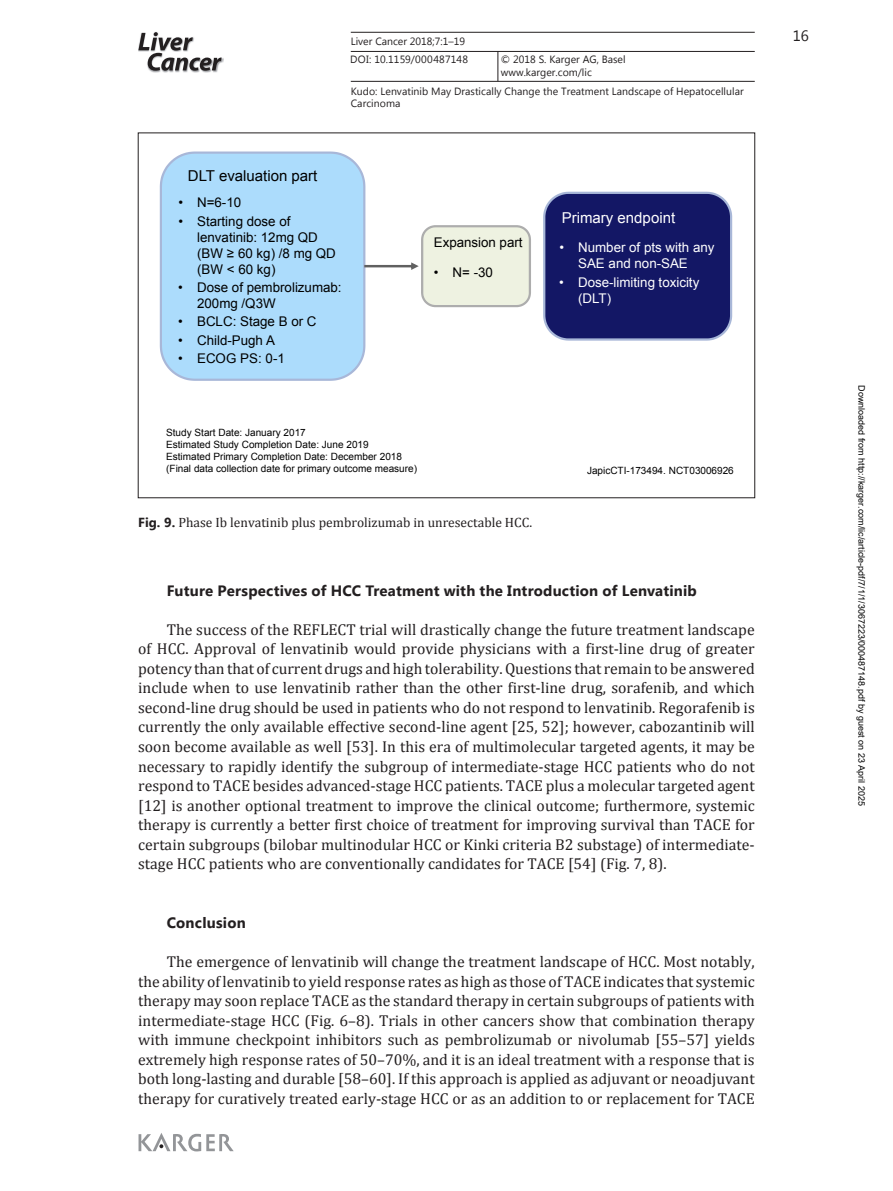
<style>
.page{position:relative;width:893px;height:1191px;background:#fff}
.page>*{position:absolute;margin:0;border:0;box-sizing:border-box;transform-origin:0 0}
.t1{font:15.75px/19.5px "Cambria";color:#231f20;text-align:justify}
.t2{font:700 15px "Segoe UI";letter-spacing:.01em;color:#231f20}
.t3{font:15px "Arial";color:#000}
.t4{font:15px "Arial";color:#fff}
.t5{font:15px "Segoe UI";color:#231f20}
.t6{font:13.5px "Cambria";color:#231f20}
.t7{font:13.35px/16px "Arial";color:#000}
.t8{font:13.35px/16px "Arial";color:#fff;text-align:center}
.t9{font:10.5px/12px "Segoe UI";letter-spacing:.005em;color:#231f20}
.t10{font:10.05px/12px "Arial";color:#000}
.t11{font:9px "Arial";color:#000}
.s1{font-family:"Segoe UI";font-weight:700;font-size:13.2px}
</style>
<div class="page">
<img style="left:150px;top:58px;width:73px;height:15px">
<svg style="left:138px;top:32px;width:84px;height:39px"></svg>
<hr style="left:351px;top:51px;width:404px;height:1px;background:#231f20">
<hr style="left:351px;top:81px;width:404px;height:1px;background:#231f20">
<hr style="left:497px;top:51px;width:1px;height:30px;background:#231f20">
<hr style="left:351px;top:32px;width:404px;height:1px;background:#231f20">
<svg style="left:139px;top:1133px;width:95px;height:18px"></svg>
<div style="left:160px;top:151px;width:205px;height:230px;background:#acdcfc"></div>
<svg style="left:543px;top:192px;width:189px;height:149px;background:#21256f"></svg>
<svg style="left:364px;top:225px;width:167px;height:82px"></svg>
<p class="t9" style="left:351px;top:34px;width:116px">Liver Cancer 2018;7:1–19</p>
<p class="t9" style="left:350px;top:53px;width:119px">DOI: 10.1159/000487148</p>
<p class="t9" style="left:501px;top:53px;width:126px">© 2018 S. Karger AG, Basel</p>
<p class="t9" style="left:501px;top:65px;width:92px">www.karger.com/lic</p>
<p class="t9" style="left:351px;top:85px;width:394px">Kudo: Lenvatinib May Drastically Change the Treatment Landscape of Hepatocellular<br>Carcinoma</p>
<p class="t3" style="left:188px;top:166px;width:131px">DLT evaluation part</p>
<p class="t7" style="left:178px;top:195px;width:64px">• N=6-10</p>
<p class="t7" style="left:197px;top:213px;width:140px;text-indent:-19px">• Starting dose of lenvatinib: 12mg QD (BW ≥ 60 kg) /8 mg QD (BW &lt; 60 kg)</p>
<p class="t7" style="left:197px;top:279px;width:146px;text-indent:-19px">• Dose of pembrolizumab:<br>200mg /Q3W</p>
<p class="t7" style="left:178px;top:314px;width:140px">• BCLC: Stage B or C</p>
<p class="t7" style="left:178px;top:332px;width:98px">• Child-Pugh A</p>
<p class="t7" style="left:178px;top:350px;width:108px">• ECOG PS: 0-1</p>
<p class="t7" style="left:434px;top:234px;width:90px">Expansion part</p>
<p class="t7" style="left:434px;top:265px;width:61px">• N= -30</p>
<p class="t4" style="left:562px;top:208px;width:115px">Primary endpoint</p>
<p class="t8" style="left:559px;top:240px;width:157px">• Number of pts with any<br>SAE and non-SAE</p>
<p class="t8" style="left:578px;top:274px;width:123px;text-align:left;text-indent:-19px">• Dose-limiting toxicity (DLT)</p>
<p class="t10" style="left:166px;top:427px;width:252px">Study Start Date: January 2017<br>Estimated Study Completion Date: June 2019<br>Estimated Primary Completion Date: December 2018 (Final data collection date for primary outcome measure)</p>
<p class="t6" style="left:138px;top:515px;width:395px"><span class="s1">Fig. 9.</span> Phase Ib lenvatinib plus pembrolizumab in unresectable HCC.</p>
<p class="t10" style="left:587px;top:464px;width:148px">JapicCTI-173494. NCT03006926</p>
<p class="t2" style="left:167px;top:579px;width:531px">Future Perspectives of HCC Treatment with the Introduction of Lenvatinib</p>
<p class="t1" style="left:138px;top:619px;width:618px;text-indent:29px">The success of the REFLECT trial will drastically change the future treatment landscape of HCC. Approval of lenvatinib would provide physicians with a first-line drug of greater potency than that of current drugs and high tolerability. Questions that remain to be answered include when to use lenvatinib rather than the other first-line drug, sorafenib, and which second-line drug should be used in patients who do not respond to lenvatinib. Regorafenib is currently the only available effective second-line agent [25, 52]; however, cabozantinib will soon become available as well [53]. In this era of multimolecular targeted agents, it may be necessary to rapidly identify the subgroup of intermediate-stage HCC patients who do not respond to TACE besides advanced-stage HCC patients. TACE plus a molecular targeted agent [12] is another optional treatment to improve the clinical outcome; furthermore, systemic therapy is currently a better first choice of treatment for improving survival than TACE for certain subgroups (bilobar multinodular HCC or Kinki criteria B2 substage) of intermediate&shy;stage HCC patients who are conventionally candidates for TACE [54] (Fig. 7, 8).</p>
<p class="t2" style="left:167px;top:912px;width:80px">Conclusion</p>
<p class="t1" style="left:138px;top:951px;width:618px;text-indent:29px">The emergence of lenvatinib will change the treatment landscape of HCC. Most notably, the ability of lenvatinib to yield response rates as high as those of TACE indicates that systemic therapy may soon replace TACE as the standard therapy in certain subgroups of patients with intermediate-stage HCC (Fig. 6–8). Trials in other cancers show that combination therapy with immune checkpoint inhibitors such as pembrolizumab or nivolumab [55–57] yields extremely high response rates of 50–70%, and it is an ideal treatment with a response that is both long-lasting and durable [58–60]. If this approach is applied as adjuvant or neoadjuvant therapy for curatively treated early-stage HCC or as an addition to or replacement for TACE</p>
<p class="t5" style="left:793px;top:25px;width:18px">16</p>
<p class="t11" style="left:865px;top:385px;width:422px;rotate:90deg">Downloaded from http://karger.com/lic/article-pdf/7/1/1/3067223/000487148.pdf by guest on 23 April 2025</p>
</div>
